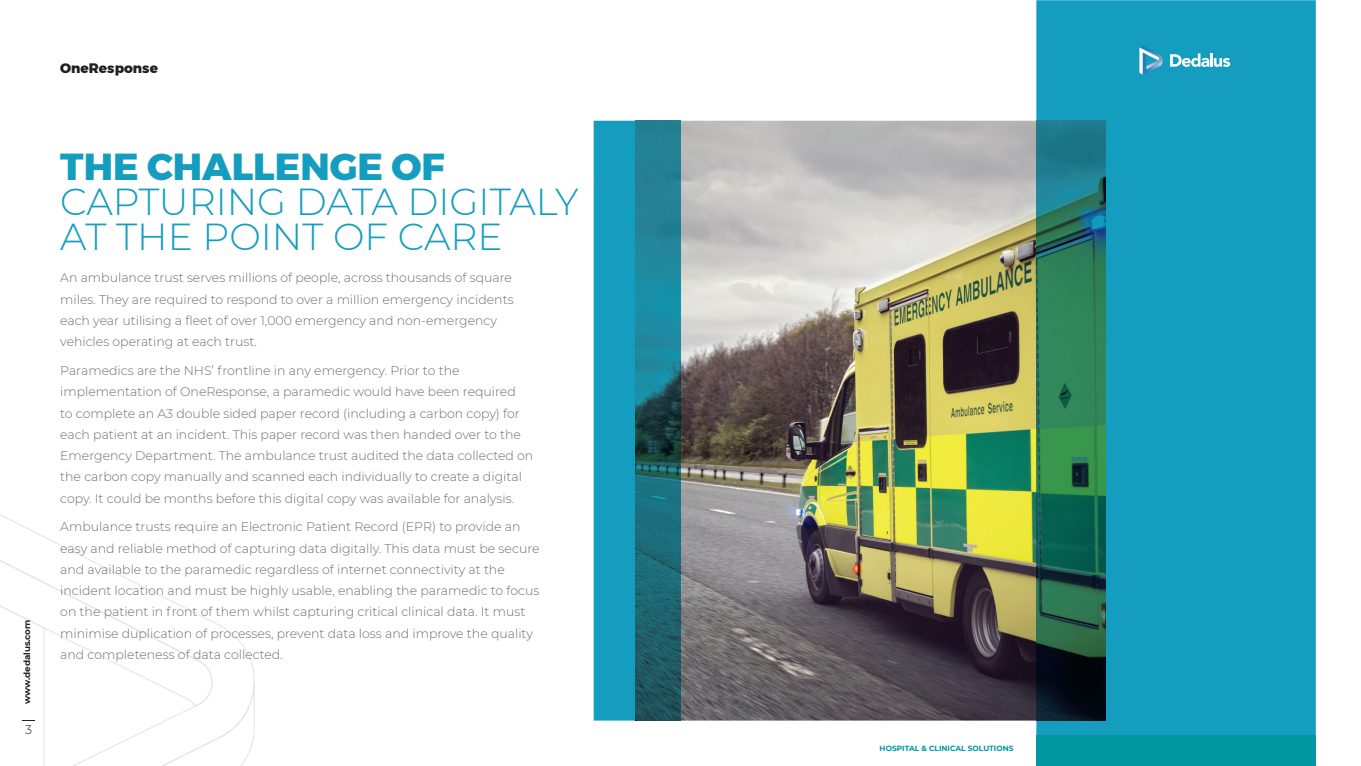
<style>
.page{position:relative;width:1361px;height:766px;background:#fff}
.page>*{position:absolute;margin:0;border:0;box-sizing:border-box;transform-origin:0 0}
.t1{font:300 37.5px/35px "Montserrat";color:#149dbf}
.t2{font:800 37.5px "Montserrat";color:#149dbf}
.t3{font:800 13.75px "Montserrat";color:#231f20}
.t4{font:300 12.5px/21.2px "Montserrat";color:#6c6d70}
.t5{font:300 12.5px "Montserrat";color:#231f20}
.t6{font:700 8.75px "Montserrat";letter-spacing:-.005em;color:#231f20}
.t7{font:700 7.5px "Montserrat";color:#0097a0}
</style>
<div class="page">
<img style="left:680px;top:121px;width:356px;height:599px">
<svg style="left:1036px;top:1px;width:279px;height:734px;background:#1692a8"></svg>
<hr style="left:1036px;top:0;width:279px;height:1px;background:#149dbf">
<hr style="left:1036px;top:765px;width:279px;height:1px;background:#149dbf">
<div style="left:1036px;top:735px;width:279px;height:30px;background:#0097a0"></div>
<div style="left:594px;top:121px;width:41px;height:599px;background:#149dbf"></div>
<img style="left:635px;top:121px;width:45px;height:599px">
<svg style="left:0;top:535px;width:176px;height:68px"></svg>
<svg style="left:0;top:603px;width:255px;height:162px"></svg>
<svg style="left:1170px;top:53px;width:60px;height:14px"></svg>
<svg style="left:1139px;top:46px;width:24px;height:29px"></svg>
<p class="t3" style="left:60px;top:60px;width:99px">OneResponse</p>
<p class="t6" style="left:21px;top:703px;width:86px;rotate:-90deg">www.dedalus.com</p>
<p class="t5" style="left:25px;top:720px;width:8px">3</p>
<h1 class="t2" style="left:60px;top:143px;width:386px">THE CHALLENGE OF</h1>
<h1 class="t1" style="left:60px;top:183px;width:520px">CAPTURING DATA DIGITALY<br>AT THE POINT OF CARE</h1>
<p class="t4" style="left:60px;top:267px;width:455px">An ambulance trust serves millions of people, across thousands of square miles. They are required to respond to over a million emergency incidents each year utilising a fleet of over 1,000 emergency and non-emergency vehicles operating at each trust.</p>
<p class="t4" style="left:60px;top:359px;width:474px">Paramedics are the NHS’ frontline in any emergency. Prior to the implementation of OneResponse, a paramedic would have been required<br>to complete an A3 double sided paper record (including a carbon copy) for each patient at an incident. This paper record was then handed over to the Emergency Department. The ambulance trust audited the data collected on the carbon copy manually and scanned each individually to create a digital copy. It could be months before this digital copy was available for analysis.</p>
<p class="t4" style="left:60px;top:515px;width:481px">Ambulance trusts require an Electronic Patient Record (EPR) to provide an easy and reliable method of capturing data digitally. This data must be secure and available to the paramedic regardless of internet connectivity at the incident location and must be highly usable, enabling the paramedic to focus on the patient in front of them whilst capturing critical clinical data. It must minimise duplication of processes, prevent data loss and improve the quality and completeness of data collected.</p>
<p class="t7" style="left:879px;top:742px;width:135px">HOSPITAL &amp; CLINICAL SOLUTIONS</p>
</div>
